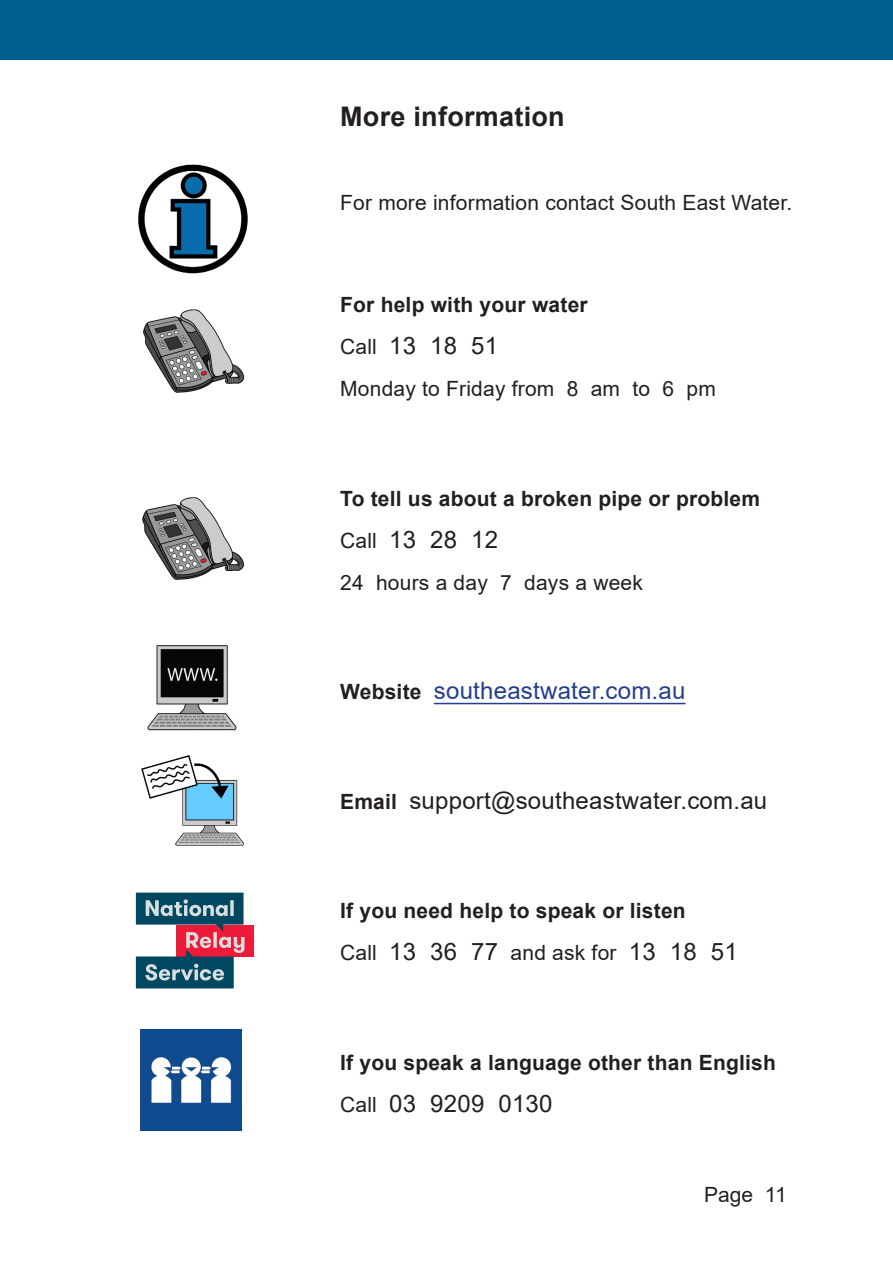
<style>
.page{position:relative;width:893px;height:1263px;background:#fff}
.page>*{position:absolute;margin:0;border:0;box-sizing:border-box;transform-origin:0 0}
.t1{font:700 27px "Arial";letter-spacing:.01em;color:#231f20}
.t2{font:24px "Arial";letter-spacing:.01em;color:#231f20}
.t3{font:24px "Arial";letter-spacing:.01em;color:#253f8e}
.t4{font:21px "Arial";letter-spacing:.01em;color:#231f20}
.t5{font:700 21px "Arial";letter-spacing:.01em;color:#231f20}
.s1{font-size:21px}
.s2{font-weight:700;font-size:21px;color:#231f20}
.s3{font-weight:700;font-size:21px}
.s4{font-size:24px}
</style>
<div class="page">
<div style="left:0;top:0;width:893px;height:60px;background:#005e90"></div>
<hr style="left:434px;top:703px;width:251px;height:1px;background:#253f8e">
<img style="left:138px;top:164px;width:110px;height:110px">
<img style="left:143px;top:309px;width:102px;height:84px">
<img style="left:142px;top:497px;width:102px;height:83px">
<img style="left:147px;top:645px;width:90px;height:86px">
<img style="left:141px;top:755px;width:103px;height:91px">
<div style="left:176px;top:924px;width:78px;height:32px;background:#ed1a3a"></div>
<svg style="left:136px;top:893px;width:109px;height:95px"></svg>
<img style="left:141px;top:1030px;width:101px;height:101px">
<h2 class="t1" style="left:340px;top:97px;width:226px">More information</h2>
<p class="t4" style="left:340px;top:188px;width:454px">For more information contact South East Water.</p>
<h3 class="t5" style="left:340px;top:290px;width:249px">For help with your water</h3>
<p class="t2" style="left:340px;top:329px;width:160px"><span class="s1">Call</span> 13 18 51</p>
<p class="t4" style="left:340px;top:374px;width:377px">Monday to Friday from 8 am to 6 pm</p>
<h3 class="t5" style="left:340px;top:483px;width:421px">To tell us about a broken pipe or problem</h3>
<p class="t2" style="left:340px;top:522px;width:160px"><span class="s1">Call</span> 13 28 12</p>
<p class="t4" style="left:340px;top:568px;width:304px">24 hours a day 7 days a week</p>
<p class="t3" style="left:340px;top:674px;width:347px"><span class="s2">Website</span> southeastwater.com.au</p>
<p class="t2" style="left:340px;top:783px;width:429px"><span class="s3">Email</span> support@southeastwater.com.au</p>
<h3 class="t5" style="left:340px;top:896px;width:347px">If you need help to speak or listen</h3>
<p class="t4" style="left:340px;top:938px;width:399px">Call <span class="s4">13 36 77</span> and ask for <span class="s4">13 18 51</span></p>
<h3 class="t5" style="left:340px;top:1047px;width:437px">If you speak a language other than English</h3>
<p class="t2" style="left:340px;top:1086px;width:214px"><span class="s1">Call</span> 03 9209 0130</p>
<p class="t4" style="left:704px;top:1180px;width:84px">Page 11</p>
</div>
